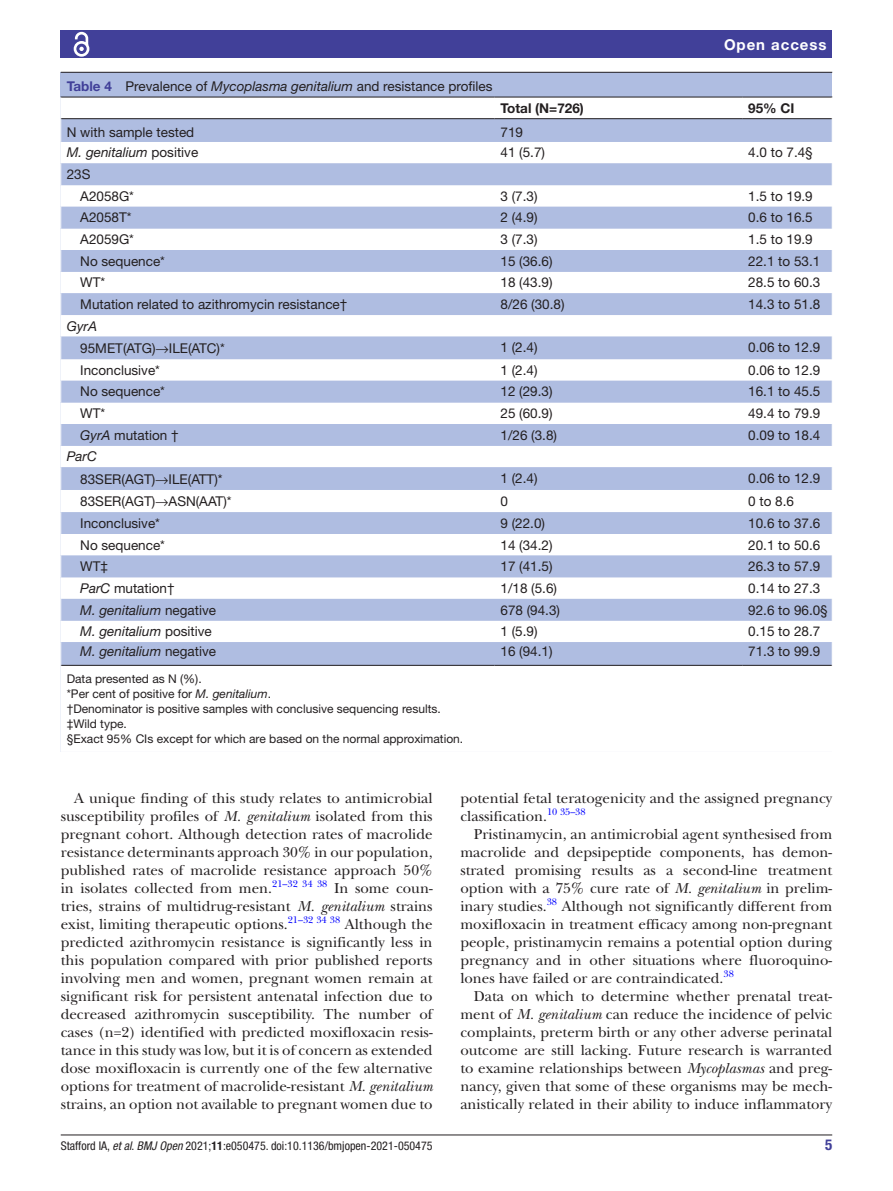
<style>
.page{position:relative;width:893px;height:1191px;background:#fff}
.page>*{position:absolute;margin:0;border:0;box-sizing:border-box;transform-origin:0 0}
.t1{font:15px/18px "New Baskerville";color:#231f20;text-align:justify}
.t2{font:700 15px "Helvetica Neue LT Std";letter-spacing:.065em;color:#fff}
.t3{font:700 condensed 15px "Helvetica Neue LT Std";color:#414099}
.t4{font:13.5px/22.5px "Helvetica Neue LT Std";color:#231f20}
.t5{font:italic 13.5px "Helvetica Neue LT Std";color:#231f20}
.t6{font:700 13.5px "Helvetica Neue LT Std";color:#231f20}
.t7{font:12px/15px "Helvetica Neue LT Std";color:#231f20}
.t8{font:condensed 12px "Helvetica Neue LT Std";color:#231f20}
.t9{font:9.9px "New Baskerville";color:#00f}
.s1{font-weight:700;color:#414099}
.s2{font-style:italic}
.s3{font-style:normal}
.s4{font-weight:700}
</style>
<div class="page">
<hr style="left:61px;top:1134px;width:771px;height:1px;background:#231f20">
<div style="left:61px;top:31px;width:771px;height:27px;background:#414099"></div>
<svg style="left:73px;top:31px;width:17px;height:26px"></svg>
<div style="left:61px;top:73px;width:771px;height:679px;background:#afbde1"></div>
<hr style="left:61px;top:72px;width:771px;height:1px;background:#231f20">
<div style="left:61px;top:98px;width:771px;height:654px;background:#fff"></div>
<svg style="left:61px;top:119px;width:771px;height:546px"></svg>
<hr style="left:61px;top:97px;width:433px;height:1px;background:#231f20">
<hr style="left:61px;top:118px;width:433px;height:1px;background:#231f20">
<hr style="left:494px;top:97px;width:248px;height:1px;background:#231f20">
<hr style="left:494px;top:118px;width:248px;height:1px;background:#231f20">
<hr style="left:742px;top:97px;width:90px;height:1px;background:#231f20">
<hr style="left:742px;top:118px;width:90px;height:1px;background:#231f20">
<hr style="left:494px;top:665px;width:248px;height:1px;background:#231f20">
<hr style="left:742px;top:665px;width:90px;height:1px;background:#231f20">
<hr style="left:61px;top:665px;width:433px;height:1px;background:#231f20">
<svg style="left:60px;top:97px;width:1px;height:568px"></svg>
<hr style="left:67px;top:682px;width:765px;height:1px;background:#fff">
<hr style="left:67px;top:697px;width:765px;height:1px;background:#fff">
<hr style="left:67px;top:712px;width:765px;height:1px;background:#fff">
<hr style="left:67px;top:727px;width:765px;height:1px;background:#fff">
<hr style="left:67px;top:742px;width:765px;height:1px;background:#fff">
<p class="t2" style="left:724px;top:35px;width:104px">Open access</p>
<p class="t4" style="left:67px;top:74px;width:427px"><span class="s1">Table 4</span> Prevalence of <span class="s2">Mycoplasma genitalium</span> and resistance profiles</p>
<p class="t6" style="left:500px;top:99px;width:85px">Total (N=726)</p>
<p class="t6" style="left:748px;top:99px;width:48px">95% CI</p>
<p class="t4" style="left:67px;top:121px;width:129px">N with sample tested</p>
<p class="t4" style="left:500px;top:121px;width:24px">719</p>
<p class="t5" style="left:67px;top:145px;width:133px">M. genitalium <span class="s3">positive</span></p>
<p class="t4" style="left:500px;top:141px;width:46px">41 (5.7)</p>
<p class="t4" style="left:748px;top:141px;width:66px">4.0 to 7.4§</p>
<p class="t4" style="left:80px;top:163px;width:55px;line-height:21.6px;text-indent:-14px">23S<br>A2058G*</p>
<p class="t4" style="left:500px;top:184px;width:39px">3 (7.3)</p>
<p class="t4" style="left:748px;top:184px;width:66px">1.5 to 19.9</p>
<p class="t4" style="left:80px;top:206px;width:53px">A2058T*</p>
<p class="t4" style="left:500px;top:206px;width:39px">2 (4.9)</p>
<p class="t4" style="left:748px;top:206px;width:66px">0.6 to 16.5</p>
<p class="t4" style="left:80px;top:228px;width:55px">A2059G*</p>
<p class="t4" style="left:500px;top:228px;width:39px">3 (7.3)</p>
<p class="t4" style="left:748px;top:228px;width:66px">1.5 to 19.9</p>
<p class="t4" style="left:80px;top:249px;width:86px">No sequence*</p>
<p class="t4" style="left:500px;top:249px;width:54px">15 (36.6)</p>
<p class="t4" style="left:748px;top:249px;width:74px">22.1 to 53.1</p>
<p class="t4" style="left:80px;top:271px;width:27px">WT*</p>
<p class="t4" style="left:500px;top:271px;width:54px">18 (43.9)</p>
<p class="t4" style="left:748px;top:271px;width:74px">28.5 to 60.3</p>
<p class="t4" style="left:80px;top:293px;width:269px">Mutation related to azithromycin resistance†</p>
<p class="t4" style="left:500px;top:293px;width:66px">8/26 (30.8)</p>
<p class="t4" style="left:748px;top:293px;width:74px">14.3 to 51.8</p>
<p class="t4" style="left:80px;top:314px;width:146px;text-indent:-14px"><span class="s2">GyrA<br></span>95MET(ATG)→ILE(ATC)*</p>
<p class="t4" style="left:500px;top:336px;width:39px">1 (2.4)</p>
<p class="t4" style="left:748px;top:336px;width:74px">0.06 to 12.9</p>
<p class="t4" style="left:80px;top:358px;width:81px">Inconclusive*</p>
<p class="t4" style="left:500px;top:358px;width:39px">1 (2.4)</p>
<p class="t4" style="left:748px;top:358px;width:74px">0.06 to 12.9</p>
<p class="t4" style="left:80px;top:380px;width:86px">No sequence*</p>
<p class="t4" style="left:500px;top:380px;width:54px">12 (29.3)</p>
<p class="t4" style="left:748px;top:380px;width:74px">16.1 to 45.5</p>
<p class="t4" style="left:80px;top:402px;width:27px">WT*</p>
<p class="t4" style="left:500px;top:402px;width:54px">25 (60.9)</p>
<p class="t4" style="left:748px;top:402px;width:74px">49.4 to 79.9</p>
<p class="t4" style="left:80px;top:423px;width:100px"><span class="s2">GyrA</span> mutation †</p>
<p class="t4" style="left:500px;top:423px;width:58px">1/26 (3.8)</p>
<p class="t4" style="left:748px;top:423px;width:74px">0.09 to 18.4</p>
<p class="t4" style="left:80px;top:445px;width:144px;text-indent:-14px"><span class="s2">ParC<br></span>83SER(AGT)→ILE(ATT)*</p>
<p class="t4" style="left:500px;top:467px;width:39px">1 (2.4)</p>
<p class="t4" style="left:748px;top:467px;width:74px">0.06 to 12.9</p>
<p class="t4" style="left:80px;top:490px;width:153px">83SER(AGT)→ASN(AAT)*</p>
<p class="t4" style="left:500px;top:489px;width:9px">0</p>
<p class="t4" style="left:748px;top:489px;width:47px">0 to 8.6</p>
<p class="t4" style="left:80px;top:512px;width:81px">Inconclusive*</p>
<p class="t4" style="left:500px;top:512px;width:46px">9 (22.0)</p>
<p class="t4" style="left:748px;top:512px;width:74px">10.6 to 37.6</p>
<p class="t4" style="left:80px;top:533px;width:86px">No sequence*</p>
<p class="t4" style="left:500px;top:533px;width:54px">14 (34.2)</p>
<p class="t4" style="left:748px;top:533px;width:74px">20.1 to 50.6</p>
<p class="t4" style="left:80px;top:555px;width:29px">WT‡</p>
<p class="t4" style="left:500px;top:555px;width:54px">17 (41.5)</p>
<p class="t4" style="left:748px;top:555px;width:74px">26.3 to 57.9</p>
<p class="t4" style="left:80px;top:576px;width:96px"><span class="s2">ParC</span> mutation†</p>
<p class="t4" style="left:500px;top:576px;width:58px">1/18 (5.6)</p>
<p class="t4" style="left:748px;top:576px;width:74px">0.14 to 27.3</p>
<p class="t5" style="left:80px;top:601px;width:137px">M. genitalium <span class="s3">negative</span></p>
<p class="t4" style="left:500px;top:598px;width:61px">678 (94.3)</p>
<p class="t4" style="left:748px;top:598px;width:81px">92.6 to 96.0§</p>
<p class="t5" style="left:80px;top:623px;width:133px">M. genitalium <span class="s3">positive</span></p>
<p class="t4" style="left:500px;top:620px;width:39px">1 (5.9)</p>
<p class="t4" style="left:748px;top:620px;width:74px">0.15 to 28.7</p>
<p class="t5" style="left:80px;top:643px;width:137px">M. genitalium <span class="s3">negative</span></p>
<p class="t4" style="left:500px;top:640px;width:54px">16 (94.1)</p>
<p class="t4" style="left:748px;top:640px;width:74px">71.3 to 99.9</p>
<p class="t7" style="left:67px;top:671px;width:398px">Data presented as N (%).<br>*Per cent of positive for <span class="s2">M. genitalium</span>.<br>†Denominator is positive samples with conclusive sequencing results. ‡Wild type.<br>§Exact 95% CIs except for which are based on the normal approximation.</p>
<p class="t1" style="left:61px;top:789px;width:373px;text-indent:14px">A unique finding of this study relates to antimicrobial susceptibility profiles of <span class="s2">M. genitalium</span> isolated from this pregnant cohort. Although detection rates of macrolide resistance determinants approach 30% in our population, published rates of macrolide resistance approach 50% in isolates collected from men.<sup>21–32</sup> <sup>34</sup> <sup>38</sup> In some coun&shy;tries, strains of multidrug-resistant <span class="s2">M. genitalium</span> strains exist, limiting therapeutic options.</p>
<p class="t9" style="left:288px;top:913px;width:54px">21–32 34 38</p>
<p class="t1" style="left:61px;top:915px;width:373px;text-indent:284px">Although the predicted azithromycin resistance is significantly less in this population compared with prior published reports involving men and women, pregnant women remain at significant risk for persistent antenatal infection due to decreased azithromycin susceptibility. The number of cases (n=2) identified with predicted moxifloxacin resis&shy;tance in this study was low, but it is of concern as extended dose moxifloxacin is currently one of the few alternative options for treatment of macrolide-resistant <span class="s2">M. genitalium </span>strains, an option not available to pregnant women due to</p>
<p class="t1" style="left:460px;top:789px;width:373px">potential fetal teratogenicity and the assigned pregnancy classification.<sup>10</sup> <sup>35–38</sup></p>
<p class="t1" style="left:460px;top:825px;width:373px;text-indent:14px">Pristinamycin, an antimicrobial agent synthesised from macrolide and depsipeptide components, has demon&shy;strated promising results as a second-line treatment option with a 75% cure rate of <span class="s2">M. genitalium</span> in prelim&shy;inary studies.</p>
<p class="t9" style="left:547px;top:895px;width:12px">38</p>
<p class="t1" style="left:460px;top:897px;width:373px;text-indent:101px">Although not significantly different from moxifloxacin in treatment efficacy among non-pregnant people, pristinamycin remains a potential option during pregnancy and in other situations where fluoroquino&shy;lones have failed or are contraindicated.</p>
<p class="t9" style="left:723px;top:967px;width:12px">38</p>
<p class="t1" style="left:460px;top:987px;width:373px;text-indent:14px">Data on which to determine whether prenatal treat&shy;ment of <span class="s2">M. genitalium</span> can reduce the incidence of pelvic complaints, preterm birth or any other adverse perinatal outcome are still lacking. Future research is warranted to examine relationships between <span class="s2">Mycoplasmas</span> and preg&shy;nancy, given that some of these organisms may be mech&shy;anistically related in their ability to induce inflammatory</p>
<p class="t8" style="left:61px;top:1138px;width:373px">Stafford IA, <span class="s2">et al</span>. <span class="s2">BMJ Open</span> 2021;<span class="s4">11</span>:e050475. doi:10.1136/bmjopen-2021-050475</p>
<p class="t3" style="left:825px;top:1135px;width:9px">5</p>
</div>
